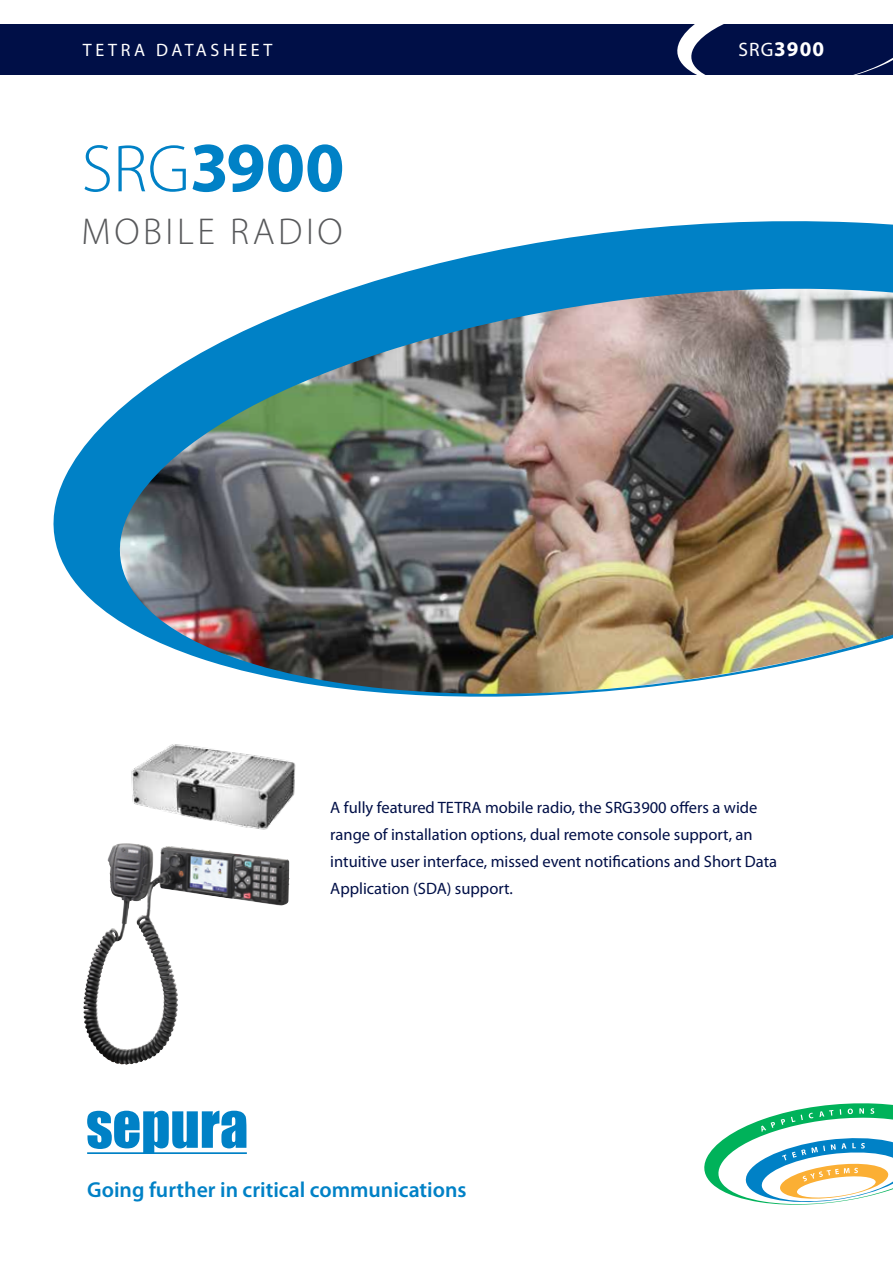
<style>
.page{position:relative;width:893px;height:1263px;background:#fff}
.page>*{position:absolute;margin:0;border:0;box-sizing:border-box;transform-origin:0 0}
.t1{font:700 70.95px "Myriad Pro";color:#0081c6}
.t2{font:300 37.5px "Myriad Pro";letter-spacing:.095em;color:#58595b}
.t3{font:600 21.75px "Myriad Pro";color:#0081c6}
.t4{font:700 21px "Myriad Pro";color:#fff}
.t5{font:18px "Myriad Pro";letter-spacing:.2em;color:#fff}
.t6{font:16.5px/27px "Myriad Pro";color:#000f47}
.s1{font-weight:400;font-size:19.5px}
.s2{font-weight:300;font-size:67.5px}
</style>
<div class="page">
<img style="left:53px;top:221px;width:840px;height:476px">
<div style="left:0;top:24px;width:893px;height:51px;background:#000f47"></div>
<svg style="left:677px;top:24px;width:216px;height:51px"></svg>
<svg style="left:87px;top:1111px;width:160px;height:43px"></svg>
<svg style="left:704px;top:1103px;width:189px;height:102px"></svg>
<img style="left:131px;top:744px;width:165px;height:86px">
<img style="left:83px;top:843px;width:41px;height:207px">
<p class="t5" style="left:83px;top:40px;width:191px">TETRA DATASHEET</p>
<p class="t4" style="left:739px;top:37px;width:87px"><span class="s1">SRG</span>3900</p>
<h1 class="t1" style="left:82px;top:128px;width:264px"><span class="s2">SRG</span>3900</h1>
<h2 class="t2" style="left:82px;top:211px;width:263px">MOBILE RADIO</h2>
<p class="t6" style="left:330px;top:794px;width:448px">A fully featured TETRA mobile radio, the SRG3900 offers a wide range of installation options, dual remote console support, an intuitive user interface, missed event notifications and Short Data Application (SDA) support.</p>
<h3 class="t3" style="left:87px;top:1177px;width:381px">Going further in critical communications</h3>
</div>
